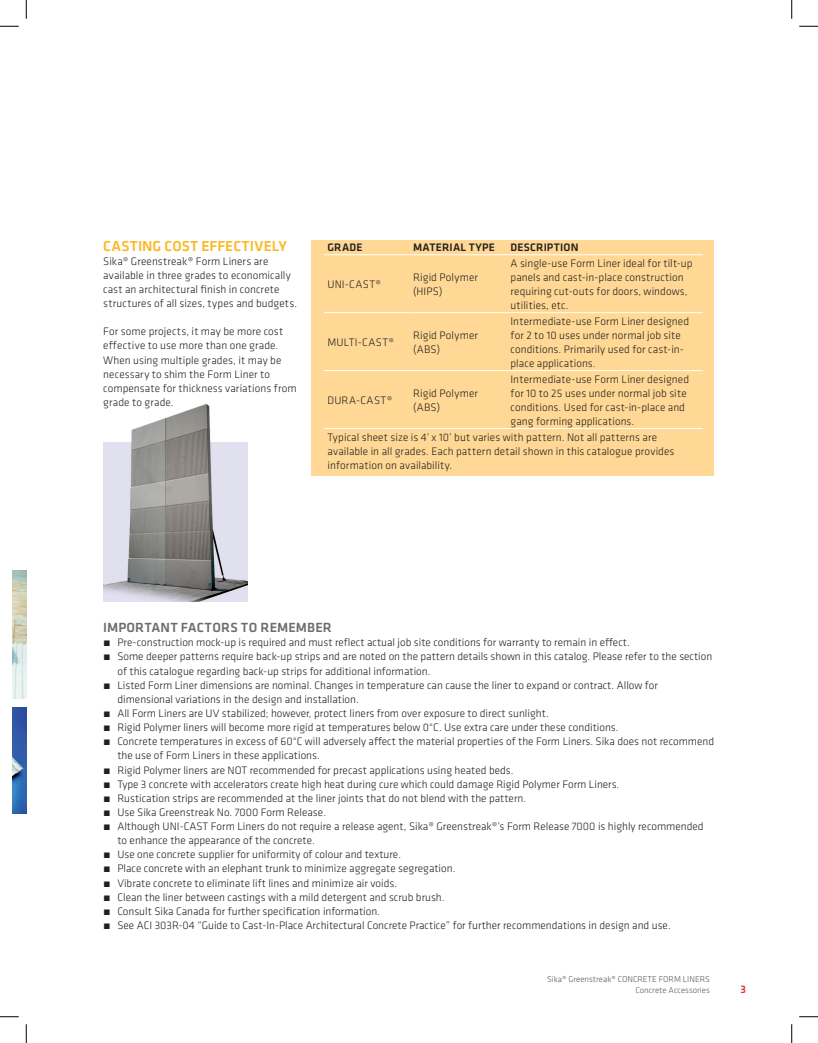
<style>
.page{position:relative;width:818px;height:1043px;background:#fff}
.page>*{position:absolute;margin:0;border:0;box-sizing:border-box;transform-origin:0 0}
.t1{font:500 15px "Klavika";letter-spacing:.005em;color:#fcb825}
.t2{font:500 13.75px "Klavika";letter-spacing:.01em;color:#6c6d70}
.t3{font:300 11.25px/14.1px "Klavika";color:#231f20}
.t4{font:500 11.25px "Klavika";letter-spacing:.02em;color:#231f20}
.t5{font:300 11.25px "Klavika";letter-spacing:.03em;color:#231f20}
.t6{font:300 11.25px "Klavika";letter-spacing:.035em;color:#231f20}
.t7{font:500 11.25px "Klavika";color:#ef3122}
.t8{font:300 8.75px/10.5px "Klavika";color:#57585a;text-align:right}
</style>
<div class="page">
<img style="left:12px;top:707px;width:14px;height:106px">
<img style="left:12px;top:570px;width:15px;height:128px">
<img style="left:103px;top:404px;width:144px;height:197px">
<div style="left:312px;top:240px;width:402px;height:236px;background:#fed894"></div>
<hr style="left:324px;top:254px;width:85px;height:1px;background:#fff">
<hr style="left:409px;top:254px;width:98px;height:1px;background:#fff">
<hr style="left:507px;top:254px;width:195px;height:1px;background:#fff">
<hr style="left:324px;top:312px;width:85px;height:1px;background:#fff">
<hr style="left:409px;top:312px;width:98px;height:1px;background:#fff">
<hr style="left:507px;top:312px;width:195px;height:1px;background:#fff">
<hr style="left:324px;top:370px;width:85px;height:1px;background:#fff">
<hr style="left:409px;top:370px;width:98px;height:1px;background:#fff">
<hr style="left:507px;top:370px;width:195px;height:1px;background:#fff">
<hr style="left:324px;top:428px;width:85px;height:1px;background:#fff">
<hr style="left:409px;top:428px;width:98px;height:1px;background:#fff">
<hr style="left:507px;top:428px;width:195px;height:1px;background:#fff">
<svg style="left:0;top:25px;width:19px;height:2px"></svg>
<svg style="left:799px;top:25px;width:19px;height:2px"></svg>
<svg style="left:0;top:1016px;width:19px;height:1px"></svg>
<svg style="left:799px;top:1016px;width:19px;height:1px"></svg>
<svg style="left:25px;top:0;width:2px;height:19px"></svg>
<svg style="left:25px;top:1024px;width:2px;height:18px"></svg>
<svg style="left:791px;top:0;width:1px;height:19px"></svg>
<svg style="left:791px;top:1024px;width:1px;height:18px"></svg>
<h1 class="t1" style="left:103px;top:235px;width:185px">CASTING COST EFFECTIVELY</h1>
<p class="t3" style="left:103px;top:254px;width:195px">Sika® Greenstreak® Form Liners are available in three grades to economically cast an architectural finish in concrete structures of all sizes, types and budgets.</p>
<p class="t3" style="left:103px;top:324px;width:195px">For some projects, it may be more cost effective to use more than one grade.<br>When using multiple grades, it may be necessary to shim the Form Liner to compensate for thickness variations from grade to grade.</p>
<p class="t4" style="left:327px;top:240px;width:37px">GRADE</p>
<p class="t4" style="left:413px;top:240px;width:83px">MATERIAL TYPE</p>
<p class="t4" style="left:510px;top:240px;width:70px">DESCRIPTION</p>
<p class="t3" style="left:327px;top:277px;width:55px">UNI-CAST®</p>
<p class="t3" style="left:413px;top:270px;width:66px">Rigid Polymer (HIPS)</p>
<p class="t3" style="left:510px;top:256px;width:183px">A single-use Form Liner ideal for tilt-up panels and cast-in-place construction requiring cut-outs for doors, windows, utilities, etc.</p>
<p class="t5" style="left:327px;top:335px;width:68px">MULTI-CAST®</p>
<p class="t3" style="left:413px;top:328px;width:66px">Rigid Polymer (ABS)</p>
<p class="t3" style="left:510px;top:314px;width:180px">Intermediate-use Form Liner designed for 2 to 10 uses under normal job site conditions. Primarily used for cast-in&shy;place applications.</p>
<p class="t3" style="left:510px;top:372px;width:180px">Intermediate-use Form Liner designed for 10 to 25 uses under normal job site conditions. Used for cast-in-place and gang forming applications.</p>
<p class="t3" style="left:327px;top:429px;width:348px">Typical sheet size is 4’ x 10’ but varies with pattern. Not all patterns are available in all grades. Each pattern detail shown in this catalogue provides information on availability.</p>
<p class="t6" style="left:327px;top:393px;width:66px">DURA-CAST®</p>
<p class="t3" style="left:413px;top:386px;width:66px">Rigid Polymer (ABS)</p>
<p class="t2" style="left:103px;top:618px;width:230px">IMPORTANT FACTORS TO REMEMBER</p>
<p class="t3" style="left:103px;top:635px;width:528px">́ Pre-construction mock-up is required and must reflect actual job site conditions for warranty to remain in effect.</p>
<p class="t3" style="left:103px;top:649px;width:610px">́ Some deeper patterns require back-up strips and are noted on the pattern details shown in this catalog. Please refer to the section</p>
<p class="t3" style="left:117px;top:663px;width:314px">of this catalogue regarding back-up strips for additional information.</p>
<p class="t3" style="left:103px;top:677px;width:556px">́ Listed Form Liner dimensions are nominal. Changes in temperature can cause the liner to expand or contract. Allow for</p>
<p class="t3" style="left:117px;top:692px;width:243px">dimensional variations in the design and installation.</p>
<p class="t3" style="left:103px;top:706px;width:447px">́ All Form Liners are UV stabilized; however, protect liners from over exposure to direct sunlight.</p>
<p class="t3" style="left:103px;top:720px;width:517px">́ Rigid Polymer liners will become more rigid at temperatures below 0°C. Use extra care under these conditions.</p>
<p class="t3" style="left:103px;top:734px;width:612px">́ Concrete temperatures in excess of 60°C will adversely affect the material properties of the Form Liners. Sika does not recommend</p>
<p class="t3" style="left:117px;top:748px;width:204px">the use of Form Liners in these applications.</p>
<p class="t3" style="left:103px;top:762px;width:412px">́ Rigid Polymer liners are NOT recommended for precast applications using heated beds.</p>
<p class="t3" style="left:103px;top:776px;width:517px">́ Type 3 concrete with accelerators create high heat during cure which could damage Rigid Polymer Form Liners.</p>
<p class="t3" style="left:103px;top:790px;width:424px">́ Rustication strips are recommended at the liner joints that do not blend with the pattern.</p>
<p class="t3" style="left:103px;top:805px;width:224px">́ Use Sika Greenstreak No. 7000 Form Release.</p>
<p class="t3" style="left:103px;top:819px;width:602px">́ Although UNI-CAST Form Liners do not require a release agent, Sika® Greenstreak®’s Form Release 7000 is highly recommended</p>
<p class="t3" style="left:117px;top:833px;width:199px">to enhance the appearance of the concrete.</p>
<p class="t3" style="left:103px;top:847px;width:299px">́ Use one concrete supplier for uniformity of colour and texture.</p>
<p class="t3" style="left:103px;top:861px;width:353px">́ Place concrete with an elephant trunk to minimize aggregate segregation.</p>
<p class="t3" style="left:103px;top:875px;width:295px">́ Vibrate concrete to eliminate lift lines and minimize air voids.</p>
<p class="t3" style="left:103px;top:889px;width:343px">́ Clean the liner between castings with a mild detergent and scrub brush.</p>
<p class="t3" style="left:103px;top:904px;width:278px">́ Consult Sika Canada for further specification information.</p>
<p class="t3" style="left:103px;top:918px;width:569px">́ See ACI 303R-04 “Guide to Cast-In-Place Architectural Concrete Practice” for further recommendations in design and use.</p>
<p class="t8" style="left:547px;top:973px;width:164px">Sika® Greenstreak® CONCRETE FORM LINERS<br>Concrete Accessories</p>
<p class="t7" style="left:740px;top:981px;width:7px">3</p>
</div>
